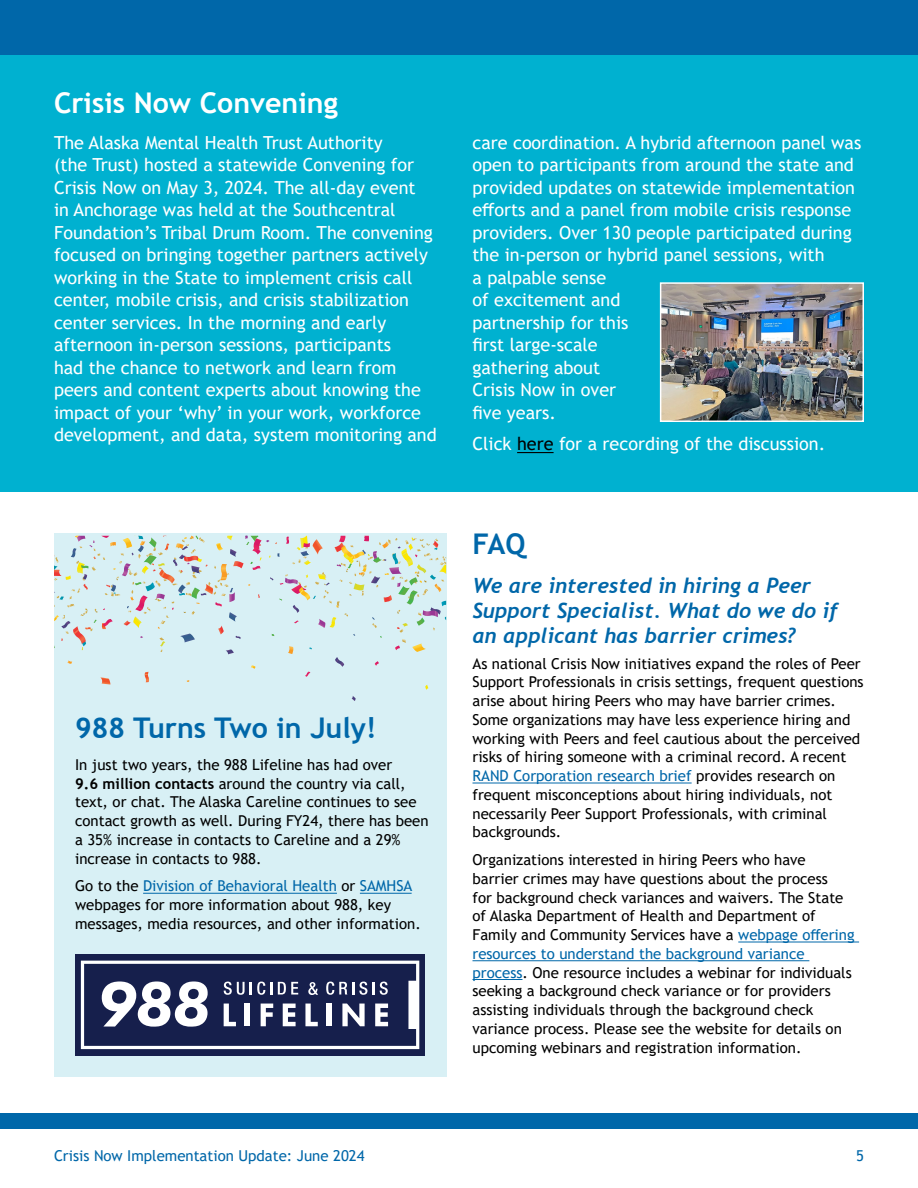
<style>
.page{position:relative;width:918px;height:1188px;background:#fff}
.page>*{position:absolute;margin:0;border:0;box-sizing:border-box;transform-origin:0 0}
.Heading_1{font:700 28.5px "Trebuchet MS";color:#0067a9}
.Heading_1-2{font:700 28.5px "Trebuchet MS";color:#fff}
.Heading_2{font:italic 700 21px/25.2px "Trebuchet";color:#0067a9}
.t1{font:18px/22.5px "Trebuchet MS";color:#fff}
.t2{font:15px/18.8px "Trebuchet MS";color:#000}
.t3{font:15px "Trebuchet MS";color:#0067a9}
.s1{color:#000}
.s2{font-weight:700}
.s3{color:#0067a9}
</style>
<div class="page">
<div style="left:0;top:54px;width:918px;height:437px;background:#00b1d0"></div>
<hr style="left:517px;top:452px;width:37px;height:1px;background:#000">
<div style="left:0;top:1113px;width:918px;height:16px;background:#0067a9"></div>
<hr style="left:472px;top:783px;width:220px;height:1px;background:#0067a9">
<hr style="left:738px;top:942px;width:121px;height:1px;background:#0067a9">
<hr style="left:472px;top:960px;width:337px;height:1px;background:#0067a9">
<hr style="left:472px;top:979px;width:50px;height:1px;background:#0067a9">
<div style="left:54px;top:533px;width:392px;height:544px;background:#d8f0f5"></div>
<svg style="left:352px;top:696px;width:4px;height:5px"></svg>
<svg style="left:54px;top:536px;width:392px;height:154px"></svg>
<hr style="left:143px;top:893px;width:194px;height:1px;background:#0067a9">
<hr style="left:360px;top:893px;width:52px;height:1px;background:#0067a9">
<div style="left:0;top:0;width:918px;height:55px;background:#0067a9"></div>
<svg style="left:75px;top:954px;width:350px;height:102px;background:#1d2651"></svg>
<svg style="left:81px;top:961px;width:338px;height:88px;background:#535a7b"></svg>
<img style="left:659px;top:282px;width:205px;height:140px">
<p class="Heading_1-2" style="left:54px;top:85px;width:286px">Crisis Now Convening</p>
<p class="t1" style="left:54px;top:131px;width:384px">The Alaska Mental Health Trust Authority<br>(the Trust) hosted a statewide Convening for Crisis Now on May 3, 2024. The all-day event<br>in Anchorage was held at the Southcentral Foundation’s Tribal Drum Room. The convening focused on bringing together partners actively working in the State to implement crisis call center, mobile crisis, and crisis stabilization center services. In the morning and early afternoon in-person sessions, participants<br>had the chance to network and learn from peers and content experts about knowing the impact of your ‘why’ in your work, workforce development, and data, system monitoring and</p>
<p class="t1" style="left:472px;top:131px;width:390px">care coordination. A hybrid afternoon panel was open to participants from around the state and provided updates on statewide implementation efforts and a panel from mobile crisis response providers. Over 130 people participated during the in-person or hybrid panel sessions, with<br>a palpable sense<br>of excitement and<br>partnership for this<br>first large-scale<br>gathering about<br>Crisis Now in over<br>five years.</p>
<p class="t1" style="left:472px;top:433px;width:354px">Click <span class="s1">here</span> for a recording of the discussion.</p>
<p class="Heading_1" style="left:75px;top:710px;width:303px">988 Turns Two in July!</p>
<p class="t2" style="left:75px;top:755px;width:355px">In just two years, the 988 Lifeline has had over<br><span class="s2">9.6 million contacts</span> around the country via call, text, or chat. The Alaska Careline continues to see contact growth as well. During FY24, there has been a 35% increase in contacts to Careline and a 29% increase in contacts to 988.</p>
<p class="t2" style="left:75px;top:877px;width:347px">Go to the <span class="s3">Division of Behavioral Health</span> or <span class="s3">SAMHSA </span>webpages for more information about 988, key messages, media resources, and other information.</p>
<p class="Heading_1" style="left:472px;top:526px;width:55px">FAQ</p>
<p class="Heading_2" style="left:472px;top:573px;width:367px">We are interested in hiring a Peer<br>Support Specialist. What do we do if an applicant has barrier crimes?</p>
<p class="t2" style="left:472px;top:654px;width:393px">As national Crisis Now initiatives expand the roles of Peer Support Professionals in crisis settings, frequent questions arise about hiring Peers who may have barrier crimes.<br>Some organizations may have less experience hiring and working with Peers and feel cautious about the perceived risks of hiring someone with a criminal record. A recent <span class="s3">RAND Corporation research brief</span> provides research on frequent misconceptions about hiring individuals, not necessarily Peer Support Professionals, with criminal backgrounds.</p>
<p class="t2" style="left:472px;top:850px;width:384px">Organizations interested in hiring Peers who have barrier crimes may have questions about the process<br>for background check variances and waivers. The State of Alaska Department of Health and Department of Family and Community Services have a <span class="s3">webpage offering resources to understand the background variance process</span>. One resource includes a webinar for individuals seeking a background check variance or for providers assisting individuals through the background check variance process. Please see the website for details on upcoming webinars and registration information.</p>
<p class="t3" style="left:54px;top:1146px;width:312px">Crisis Now Implementation Update: June 2024</p>
<p class="t3" style="left:856px;top:1146px;width:9px">5</p>
</div>
